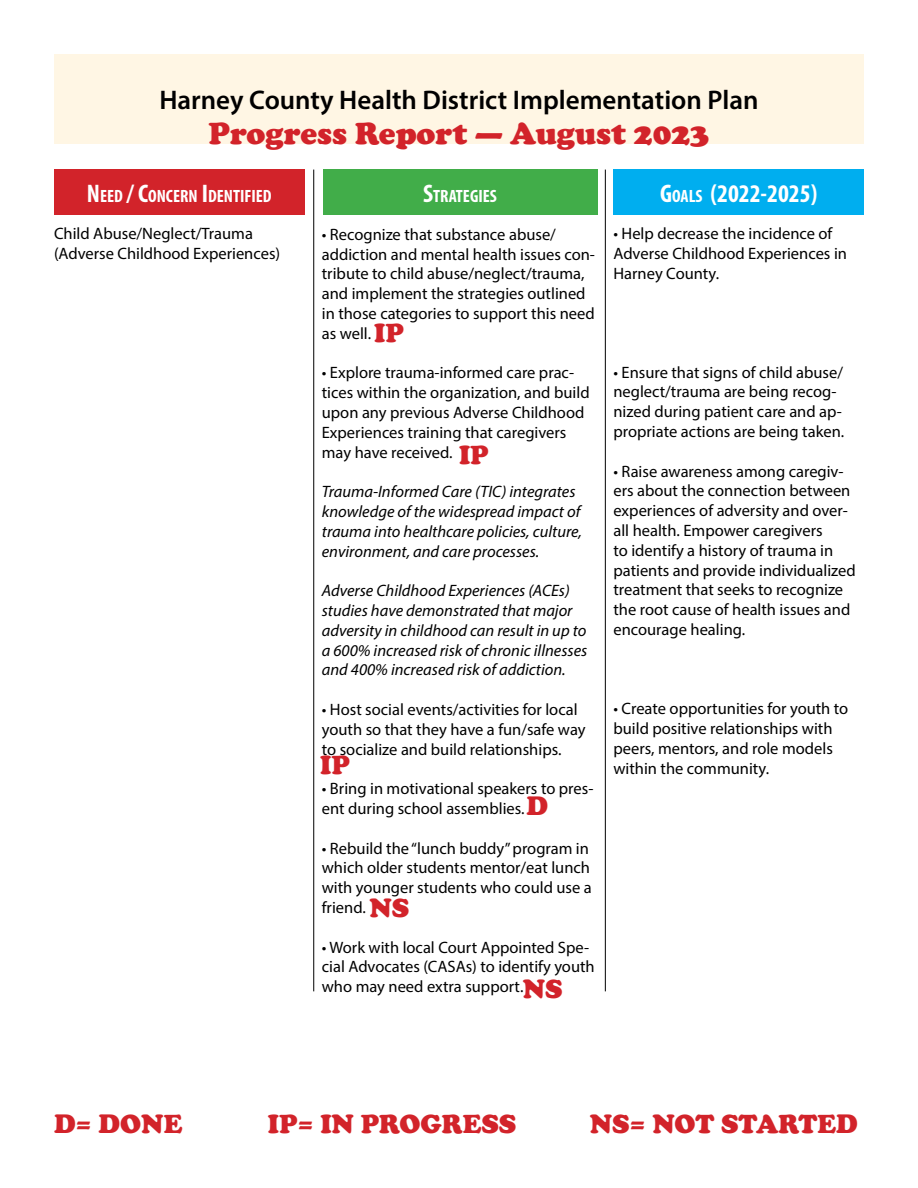
<style>
.page{position:relative;width:918px;height:1188px;background:#fff}
.page>*{position:absolute;margin:0;border:0;box-sizing:border-box;transform-origin:0 0}
.t1{font:900 31.5px "Cooper";color:#d2232a}
.t2{font:600 27px "Myriad Pro";color:#000}
.t3{font:900 27px "Cooper";color:#d2232a}
.t4{font:700 condensed 25.5px "Myriad Pro";color:#fff}
.t5{font:700 condensed 17.85px "Myriad Pro";color:#fff}
.t6{font:16.5px/19.8px "Myriad Pro";color:#000}
.t7{font:italic 16.5px/19.8px "Myriad Pro";color:#000}
.s1{font-size:25.5px}
.s2{font-size:17.85px}
</style>
<div class="page">
<div style="left:54px;top:54px;width:810px;height:90px;background:#fff6e4"></div>
<div style="left:54px;top:170px;width:251px;height:45px;background:#d2232a"></div>
<div style="left:323px;top:170px;width:274px;height:45px;background:#41ad49"></div>
<div style="left:613px;top:170px;width:251px;height:45px;background:#00aeef"></div>
<hr style="left:605px;top:170px;width:1px;height:821px;background:#000">
<hr style="left:313px;top:170px;width:1px;height:821px;background:#000">
<h2 class="t2" style="left:159px;top:83px;width:601px">Harney County Health District Implementation Plan</h2>
<h1 class="t1" style="left:209px;top:115px;width:502px">Progress Report — August 2023</h1>
<p class="t5" style="left:87px;top:185px;width:186px"><span class="s1">N</span>EED <span class="s1">/ C</span>ONCERN <span class="s1">I</span>DENTIFIED</p>
<p class="t5" style="left:423px;top:185px;width:74px"><span class="s1">S</span>TRATEGIES</p>
<h3 class="t4" style="left:660px;top:177px;width:159px">G<span class="s2">OALS</span> (2022-2025)</h3>
<p class="t6" style="left:54px;top:223px;width:228px">Child Abuse/Neglect/Trauma (Adverse Childhood Experiences)</p>
<p class="t6" style="left:322px;top:224px;width:275px">• Recognize that substance abuse/ addiction and mental health issues con&shy;tribute to child abuse/neglect/trauma, and implement the strategies outlined in those categories to support this need as well.</p>
<p class="t6" style="left:322px;top:363px;width:269px">• Explore trauma-informed care prac&shy;tices within the organization, and build upon any previous Adverse Childhood Experiences training that caregivers may have received.</p>
<p class="t7" style="left:322px;top:481px;width:262px">Trauma-Informed Care (TIC) integrates knowledge of the widespread impact of trauma into healthcare policies, culture, environment, and care processes.</p>
<p class="t7" style="left:322px;top:580px;width:267px">Adverse Childhood Experiences (ACEs) studies have demonstrated that major adversity in childhood can result in up to a 600% increased risk of chronic illnesses and 400% increased risk of addiction.</p>
<p class="t6" style="left:322px;top:699px;width:265px">• Host social events/activities for local youth so that they have a fun/safe way to socialize and build relationships.</p>
<p class="t6" style="left:322px;top:778px;width:273px">• Bring in motivational speakers to pres&shy;ent during school assemblies.</p>
<p class="t6" style="left:322px;top:838px;width:272px">• Rebuild the “lunch buddy” program in which older students mentor/eat lunch with younger students who could use a friend.</p>
<p class="t6" style="left:322px;top:937px;width:274px">• Work with local Court Appointed Spe&shy;cial Advocates (CASAs) to identify youth who may need extra support.</p>
<p class="t6" style="left:613px;top:223px;width:235px">• Help decrease the incidence of<br>Adverse Childhood Experiences in<br>Harney County.</p>
<h2 class="t3" style="left:374px;top:317px;width:31px">IP</h2>
<p class="t6" style="left:613px;top:362px;width:232px">• Ensure that signs of child abuse/ neglect/trauma are being recog&shy;nized during patient care and ap&shy;propriate actions are being taken.</p>
<p class="t6" style="left:613px;top:461px;width:244px">• Raise awareness among caregiv&shy;ers about the connection between experiences of adversity and over&shy;all health. Empower caregivers<br>to identify a history of trauma in patients and provide individualized treatment that seeks to recognize the root cause of health issues and encourage healing.</p>
<h2 class="t3" style="left:459px;top:439px;width:31px">IP</h2>
<p class="t6" style="left:613px;top:698px;width:236px">• Create opportunities for youth to build positive relationships with peers, mentors, and role models within the community.</p>
<h2 class="t3" style="left:320px;top:749px;width:31px">IP</h2>
<h2 class="t3" style="left:526px;top:790px;width:23px">D</h2>
<h2 class="t3" style="left:369px;top:892px;width:41px">NS</h2>
<h2 class="t3" style="left:523px;top:973px;width:41px">NS</h2>
<h2 class="t3" style="left:54px;top:1108px;width:130px">D= DONE</h2>
<h2 class="t3" style="left:268px;top:1108px;width:250px">IP= IN PROGRESS</h2>
<h2 class="t3" style="left:590px;top:1108px;width:270px">NS= NOT STARTED</h2>
</div>
